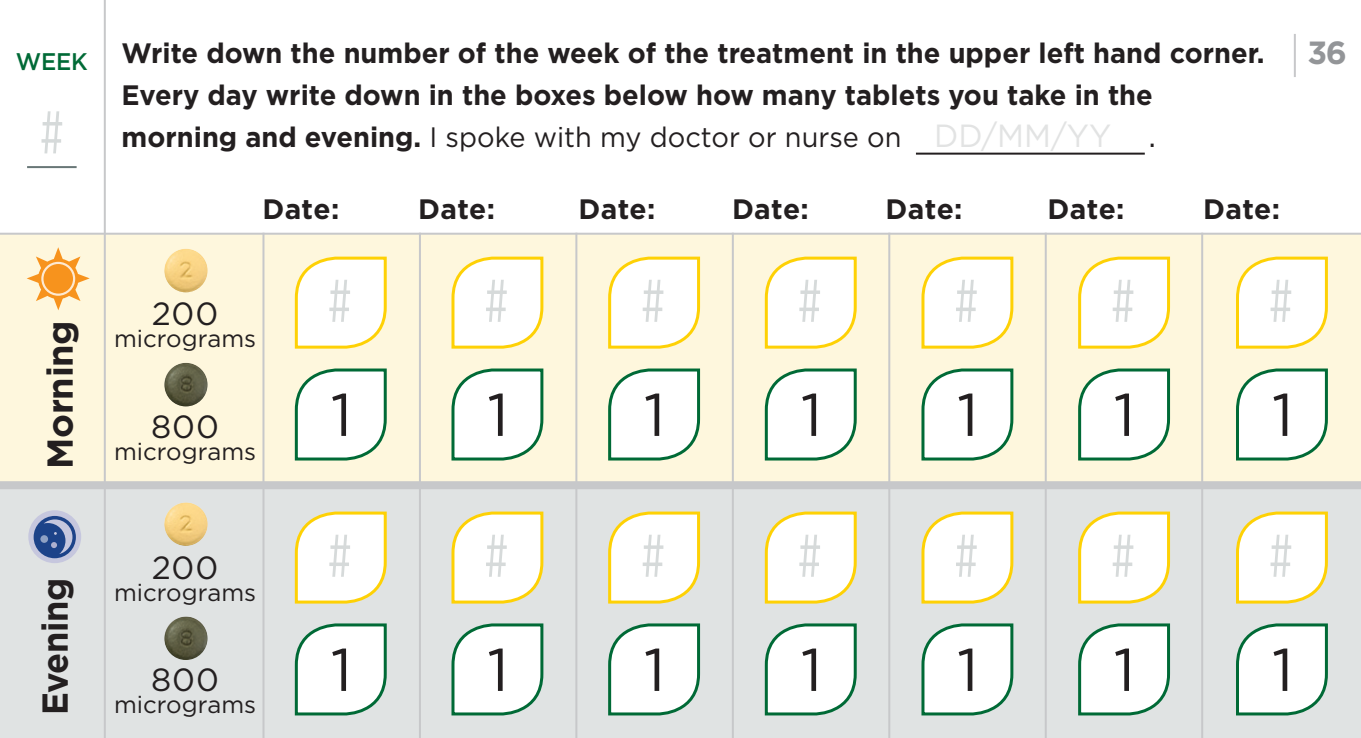
<style>
.page{position:relative;width:1361px;height:738px;background:#fff}
.page>*{position:absolute;margin:0;border:0;box-sizing:border-box;transform-origin:0 0}
.t1{font:60px "Gotham Condensed";color:#d6dada}
.t2{font:60px "Gotham";color:#231f20}
.t3{font:700 36px "Gotham";letter-spacing:-.01em;color:#231f20;scale:.95 1}
.t4{font:700 36px "Gotham";letter-spacing:-.01em;color:#231f20}
.t5{font:32px "Gotham";letter-spacing:.035em;color:#231f20}
.t6{font:700 32px "Gotham";color:#939598}
.t7{font:700 28px "Gotham";color:#231f20}
.t8{font:28px "Gotham";color:#231f20}
.t9{font:24px "Gotham";color:#231f20}
.t10{font:500 24px "Gotham";color:#006a36;scale:.95 1}
.s1{font-family:"Gotham Condensed";font-size:60px;color:#d6dada}
.s2{font-weight:700}
.s3{font-size:32px;color:#e2e3e3}
.s4{font-size:32px}
</style>
<div class="page">
<hr style="left:1294px;top:34px;width:2px;height:43px;background:#c7c8ca">
<div style="left:0;top:233px;width:1361px;height:251px;background:#fef7dd"></div>
<div style="left:0;top:484px;width:1361px;height:253px;background:#e0e3e3"></div>
<hr style="left:0;top:232px;width:1361px;height:2px;background:#c7c8ca">
<hr style="left:104px;top:0;width:2px;height:737px;background:#c7c8ca">
<hr style="left:262px;top:232px;width:2px;height:505px;background:#c7c8ca">
<hr style="left:419px;top:232px;width:2px;height:505px;background:#c7c8ca">
<hr style="left:575px;top:232px;width:2px;height:505px;background:#c7c8ca">
<hr style="left:732px;top:232px;width:2px;height:505px;background:#c7c8ca">
<hr style="left:888px;top:232px;width:2px;height:505px;background:#c7c8ca">
<hr style="left:1044px;top:232px;width:2px;height:505px;background:#c7c8ca">
<hr style="left:1201px;top:232px;width:2px;height:505px;background:#c7c8ca">
<div style="left:28px;top:510px;width:53px;height:52px;background:#c6c7de;border-radius:50%"></div>
<div style="left:34px;top:515px;width:42px;height:43px;background:#1d4389;border-radius:50%"></div>
<svg style="left:44px;top:519px;width:28px;height:34px"></svg>
<svg style="left:40px;top:534px;width:8px;height:8px"></svg>
<svg style="left:27px;top:247px;width:63px;height:63px"></svg>
<svg style="left:38px;top:258px;width:40px;height:41px"></svg>
<div style="left:41px;top:261px;width:34px;height:34px;border:2px solid #fff;border-radius:50%"></div>
<svg style="left:294px;top:256px;width:93px;height:93px;background:#fef8df"></svg>
<svg style="left:294px;top:368px;width:93px;height:93px;background:#dce9df"></svg>
<svg style="left:294px;top:511px;width:93px;height:93px;background:#fbf6e0"></svg>
<svg style="left:294px;top:623px;width:93px;height:93px;background:#d8e7e0"></svg>
<svg style="left:451px;top:256px;width:93px;height:93px;background:#fef8df"></svg>
<svg style="left:451px;top:368px;width:93px;height:93px;background:#dce9df"></svg>
<svg style="left:451px;top:511px;width:93px;height:93px;background:#fbf6e0"></svg>
<svg style="left:451px;top:623px;width:93px;height:93px;background:#d8e7e0"></svg>
<svg style="left:608px;top:256px;width:93px;height:93px;background:#fef8df"></svg>
<svg style="left:608px;top:368px;width:93px;height:93px;background:#dce9df"></svg>
<svg style="left:608px;top:511px;width:93px;height:93px;background:#fbf6e0"></svg>
<svg style="left:608px;top:623px;width:93px;height:93px;background:#d8e7e0"></svg>
<svg style="left:764px;top:256px;width:93px;height:93px;background:#fef8df"></svg>
<svg style="left:764px;top:368px;width:93px;height:93px;background:#dce9df"></svg>
<svg style="left:764px;top:511px;width:93px;height:93px;background:#fbf6e0"></svg>
<svg style="left:764px;top:623px;width:93px;height:93px;background:#d8e7e0"></svg>
<svg style="left:921px;top:256px;width:93px;height:93px;background:#fef8df"></svg>
<svg style="left:921px;top:368px;width:93px;height:93px;background:#dce9df"></svg>
<svg style="left:921px;top:511px;width:93px;height:93px;background:#fbf6e0"></svg>
<svg style="left:921px;top:623px;width:93px;height:93px;background:#d8e7e0"></svg>
<svg style="left:1078px;top:256px;width:93px;height:93px;background:#fef8df"></svg>
<svg style="left:1078px;top:368px;width:93px;height:93px;background:#dce9df"></svg>
<svg style="left:1078px;top:511px;width:93px;height:93px;background:#fbf6e0"></svg>
<svg style="left:1078px;top:623px;width:93px;height:93px;background:#d8e7df"></svg>
<svg style="left:1236px;top:256px;width:92px;height:93px;background:#fef8df"></svg>
<svg style="left:1236px;top:368px;width:92px;height:93px;background:#dbe9df"></svg>
<svg style="left:1236px;top:511px;width:92px;height:93px;background:#fbf7df"></svg>
<svg style="left:1236px;top:623px;width:92px;height:93px;background:#d8e7e0"></svg>
<hr style="left:27px;top:166px;width:50px;height:2px;background:#687777">
<div style="left:0;top:481px;width:1361px;height:8px;background:#c7c8ca"></div>
<img style="left:164px;top:248px;width:44px;height:44px;border-radius:22px">
<img style="left:164px;top:502px;width:44px;height:43px;border-radius:22px">
<img style="left:164px;top:362px;width:44px;height:44px;border-radius:22px">
<img style="left:164px;top:616px;width:44px;height:43px;border-radius:22px">
<div style="left:328px;top:388px;width:27px;height:55px;background:#fff"></div>
<div style="left:484px;top:388px;width:27px;height:55px;background:#fff"></div>
<div style="left:641px;top:388px;width:27px;height:55px;background:#fff"></div>
<div style="left:798px;top:388px;width:27px;height:55px;background:#fff"></div>
<div style="left:954px;top:388px;width:27px;height:55px;background:#fff"></div>
<div style="left:1110px;top:388px;width:28px;height:55px;background:#fff"></div>
<div style="left:1269px;top:388px;width:27px;height:55px;background:#fff"></div>
<div style="left:328px;top:642px;width:27px;height:56px;background:#fff"></div>
<div style="left:484px;top:642px;width:27px;height:56px;background:#fff"></div>
<div style="left:641px;top:642px;width:27px;height:56px;background:#fff"></div>
<div style="left:798px;top:642px;width:27px;height:56px;background:#fff"></div>
<div style="left:954px;top:642px;width:27px;height:56px;background:#fff"></div>
<div style="left:1110px;top:642px;width:28px;height:56px;background:#fff"></div>
<div style="left:1269px;top:642px;width:27px;height:56px;background:#fff"></div>
<hr style="left:916px;top:152px;width:228px;height:2px;background:#231f20">
<p class="t7" style="left:122px;top:37px;width:1144px">Write down the number of the week of the treatment in the upper left hand corner.</p>
<p class="t7" style="left:122px;top:79px;width:1032px">Every day write down in the boxes below how many tablets you take in the</p>
<p class="t8" style="left:40px;top:121px;width:1117px"><span class="s1">#</span> <span class="s2">morning and evening.</span> I spoke with my doctor or nurse on <span class="s3">DD/MM/YY</span> <span class="s4">.</span></p>
<p class="t10" style="left:16px;top:48px;width:77px">WEEK</p>
<p class="t7" style="left:262px;top:193px;width:78px">Date:</p>
<p class="t7" style="left:418px;top:193px;width:78px">Date:</p>
<p class="t7" style="left:578px;top:193px;width:78px">Date:</p>
<p class="t7" style="left:732px;top:193px;width:78px">Date:</p>
<p class="t7" style="left:885px;top:193px;width:78px">Date:</p>
<p class="t7" style="left:1047px;top:193px;width:78px">Date:</p>
<p class="t7" style="left:1203px;top:193px;width:78px">Date:</p>
<p class="t6" style="left:1307px;top:34px;width:41px">36</p>
<p class="t4" style="left:39px;top:468px;width:150px;rotate:-90deg">Morning</p>
<p class="t5" style="left:152px;top:296px;width:68px">200</p>
<p class="t9" style="left:114px;top:325px;width:144px">micrograms</p>
<p class="t5" style="left:151px;top:408px;width:70px">800</p>
<p class="t9" style="left:114px;top:437px;width:144px">micrograms</p>
<p class="t1" style="left:328px;top:266px;width:25px">#</p>
<p class="t1" style="left:485px;top:266px;width:25px">#</p>
<p class="t1" style="left:641px;top:266px;width:25px">#</p>
<p class="t1" style="left:798px;top:266px;width:25px">#</p>
<p class="t1" style="left:955px;top:266px;width:25px">#</p>
<p class="t1" style="left:1111px;top:266px;width:25px">#</p>
<p class="t1" style="left:1269px;top:266px;width:25px">#</p>
<p class="t2" style="left:331px;top:381px;width:23px">1</p>
<p class="t2" style="left:487px;top:381px;width:23px">1</p>
<p class="t2" style="left:644px;top:381px;width:23px">1</p>
<p class="t2" style="left:800px;top:381px;width:23px">1</p>
<p class="t2" style="left:957px;top:381px;width:23px">1</p>
<p class="t2" style="left:1113px;top:381px;width:23px">1</p>
<p class="t2" style="left:1272px;top:381px;width:23px">1</p>
<p class="t3" style="left:34px;top:714px;width:146px;rotate:-90deg">Evening</p>
<p class="t5" style="left:152px;top:549px;width:68px">200</p>
<p class="t9" style="left:114px;top:578px;width:144px">micrograms</p>
<p class="t5" style="left:151px;top:661px;width:70px">800</p>
<p class="t9" style="left:114px;top:690px;width:144px">micrograms</p>
<p class="t1" style="left:328px;top:521px;width:25px">#</p>
<p class="t1" style="left:485px;top:521px;width:25px">#</p>
<p class="t1" style="left:641px;top:521px;width:25px">#</p>
<p class="t1" style="left:798px;top:521px;width:25px">#</p>
<p class="t1" style="left:955px;top:521px;width:25px">#</p>
<p class="t1" style="left:1111px;top:521px;width:25px">#</p>
<p class="t1" style="left:1269px;top:521px;width:25px">#</p>
<p class="t2" style="left:331px;top:636px;width:23px">1</p>
<p class="t2" style="left:487px;top:636px;width:23px">1</p>
<p class="t2" style="left:644px;top:636px;width:23px">1</p>
<p class="t2" style="left:800px;top:636px;width:23px">1</p>
<p class="t2" style="left:957px;top:636px;width:23px">1</p>
<p class="t2" style="left:1113px;top:636px;width:23px">1</p>
<p class="t2" style="left:1272px;top:636px;width:23px">1</p>
</div>
